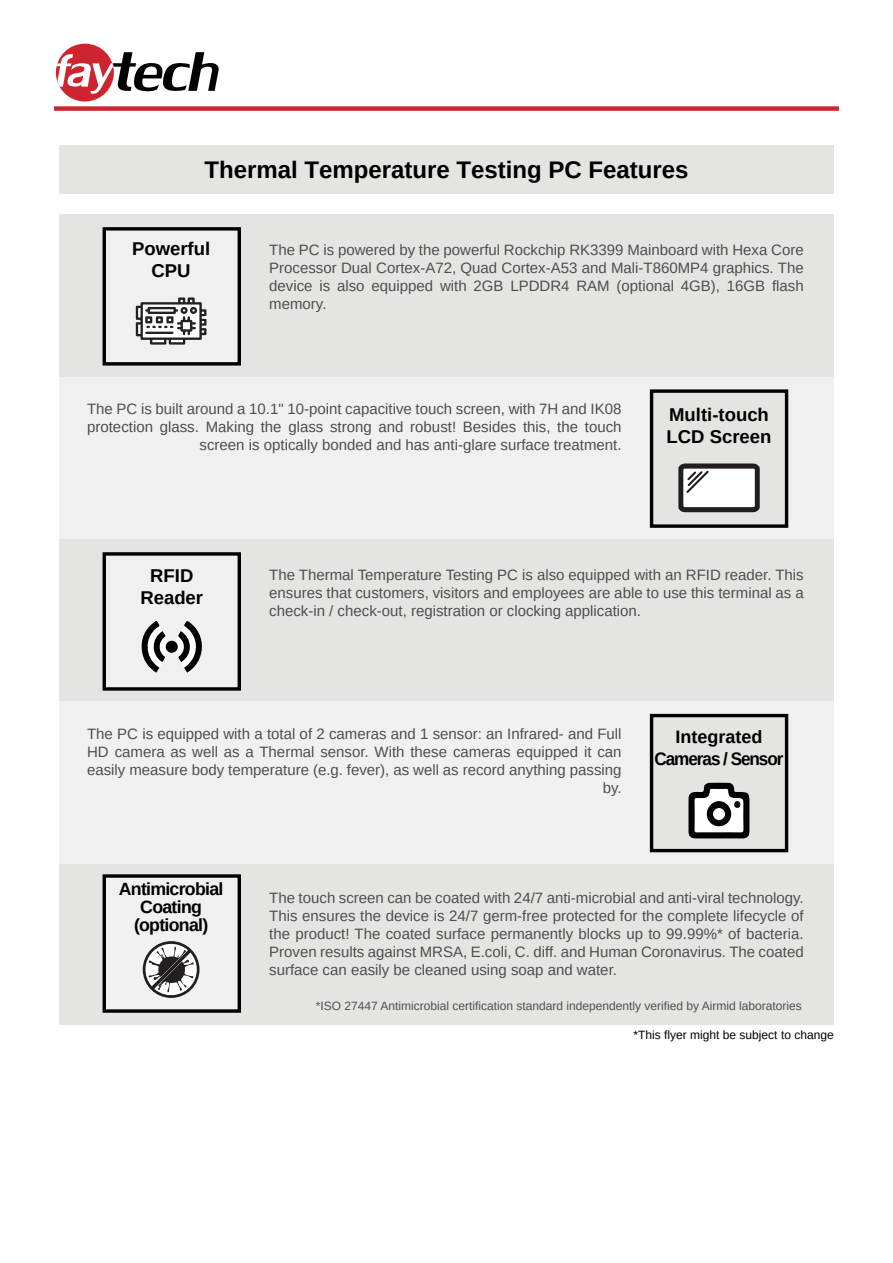
<style>
.page{position:relative;width:893px;height:1263px;background:#fff}
.page>*{position:absolute;margin:0;border:0;box-sizing:border-box;transform-origin:0 0}
.t1{font:700 24px "Arimo";color:#000}
.t2{font:700 18.45px/22.2px "Arimo";color:#000;text-align:center}
.t3{font:700 18px/21.6px "Arimo";letter-spacing:-.06em;color:#000;text-align:center}
.t4{font:700 17.7px/18px "Arimo";letter-spacing:-.04em;color:#000;text-align:center}
.t5{font:15px/18px "Arimo";color:#4d4e4e;text-align:justify}
.t6{font:15px/18px "Arimo";color:#4d4d4e;text-align:right}
.t7{font:12px "Arimo";color:#4d4e4e}
.t8{font:12px "Arimo";color:#000}
.s1{color:#4d4e4e}
</style>
<div class="page">
<div style="left:59px;top:862px;width:775px;height:163px;background:#e4e4e3"></div>
<div style="left:59px;top:377px;width:775px;height:162px;background:#f0f0f0"></div>
<div style="left:54px;top:106px;width:785px;height:5px;background:#ce262f"></div>
<div style="left:56px;top:44px;width:58px;height:58px;background:#cd2430;border-radius:50%"></div>
<svg style="left:57px;top:52px;width:162px;height:42px"></svg>
<div style="left:59px;top:540px;width:775px;height:162px;background:#e4e4e3"></div>
<div style="left:650px;top:389px;width:138px;height:139px;background:#e4e4e3;border:3px solid #000"></div>
<svg style="left:678px;top:463px;width:82px;height:49px;background:#b7b5b6"></svg>
<div style="left:59px;top:215px;width:775px;height:162px;background:#e4e4e3"></div>
<div style="left:59px;top:145px;width:775px;height:49px;background:#e4e4e3"></div>
<div style="left:59px;top:701px;width:775px;height:163px;background:#f0f0f0"></div>
<div style="left:650px;top:714px;width:138px;height:138px;background:#e4e4e3;border:3px solid #000"></div>
<svg style="left:688px;top:783px;width:61px;height:55px;background:#919191"></svg>
<div style="left:707px;top:801px;width:24px;height:25px;background:#030202;border-radius:50%"></div>
<div style="left:734px;top:801px;width:6px;height:7px;background:#0e0e0e;border-radius:50%"></div>
<div style="left:713px;top:808px;width:12px;height:12px;background:#fff;border-radius:50%"></div>
<div style="left:103px;top:227px;width:138px;height:139px;background:#f0f0f0;border:3px solid #000"></div>
<svg style="left:136px;top:297px;width:70px;height:48px"></svg>
<div style="left:103px;top:552px;width:138px;height:139px;background:#f0f0f0;border:3px solid #000"></div>
<svg style="left:141px;top:620px;width:28px;height:53px"></svg>
<svg style="left:175px;top:621px;width:27px;height:52px"></svg>
<div style="left:166px;top:641px;width:12px;height:12px;background:#010101;border-radius:50%"></div>
<div style="left:103px;top:874px;width:138px;height:139px;background:#f1f1f1;border:3px solid #000"></div>
<svg style="left:143px;top:941px;width:57px;height:57px"></svg>
<svg style="left:143px;top:941px;width:54px;height:55px"></svg>
<h1 class="t1" style="left:204px;top:153px;width:486px">Thermal Temperature Testing PC Features</h1>
<p class="t2" style="left:132px;top:238px;width:80px">Powerful<br>CPU</p>
<p class="t5" style="left:269px;top:241px;width:536px">The PC is powered by the powerful Rockchip RK3399 Mainboard with Hexa Core Processor Dual Cortex-A72, Quad Cortex-A53 and Mali-T860MP4 graphics. The device is also equipped with 2GB LPDDR4 RAM (optional 4GB), 16GB flash memory.</p>
<p class="t6" style="left:87px;top:400px;width:536px"><span class="s1">The PC is built around a 10.1" 10-point capacitive touch screen,</span> with 7H and IK08 protection glass. Making the glass strong and robust! Besides this, the touch screen is optically bonded and has anti-glare surface treatment.</p>
<p class="t2" style="left:667px;top:403px;width:106px;text-align:left">Multi-touch<br>LCD Screen</p>
<p class="t2" style="left:140px;top:564px;width:64px">RFID<br>Reader</p>
<p class="t5" style="left:269px;top:566px;width:536px">The Thermal Temperature Testing PC is also equipped with an RFID reader. This ensures that customers, visitors and employees are able to use this terminal as a check-in / check-out, registration or clocking application.</p>
<p class="t5" style="left:87px;top:724px;width:536px;text-align:right">The PC is equipped with a total of 2 cameras and 1 sensor: an Infrared- and Full HD camera as well as a Thermal sensor. With these cameras equipped it can easily measure body temperature (e.g. fever), as well as record anything passing by.</p>
<p class="t3" style="left:654px;top:727px;width:131px">Integrated<br>Cameras / Sensor</p>
<p class="t4" style="left:119px;top:880px;width:106px">Antimicrobial<br>Coating (optional)</p>
<p class="t5" style="left:269px;top:888px;width:536px">The touch screen can be coated with 24/7 anti-microbial and anti-viral technology.<br>This ensures the device is 24/7 germ-free protected for the complete lifecycle of the product! The coated surface permanently blocks up to 99.99%* of bacteria.<br>Proven results against MRSA, E.coli, C. diff. and Human Coronavirus. The coated surface can easily be cleaned using soap and water.</p>
<p class="t7" style="left:316px;top:998px;width:488px">*ISO 27447 Antimicrobial certification standard independently verified by Airmid laboratories</p>
<p class="t8" style="left:634px;top:1027px;width:202px">*This flyer might be subject to change</p>
</div>
